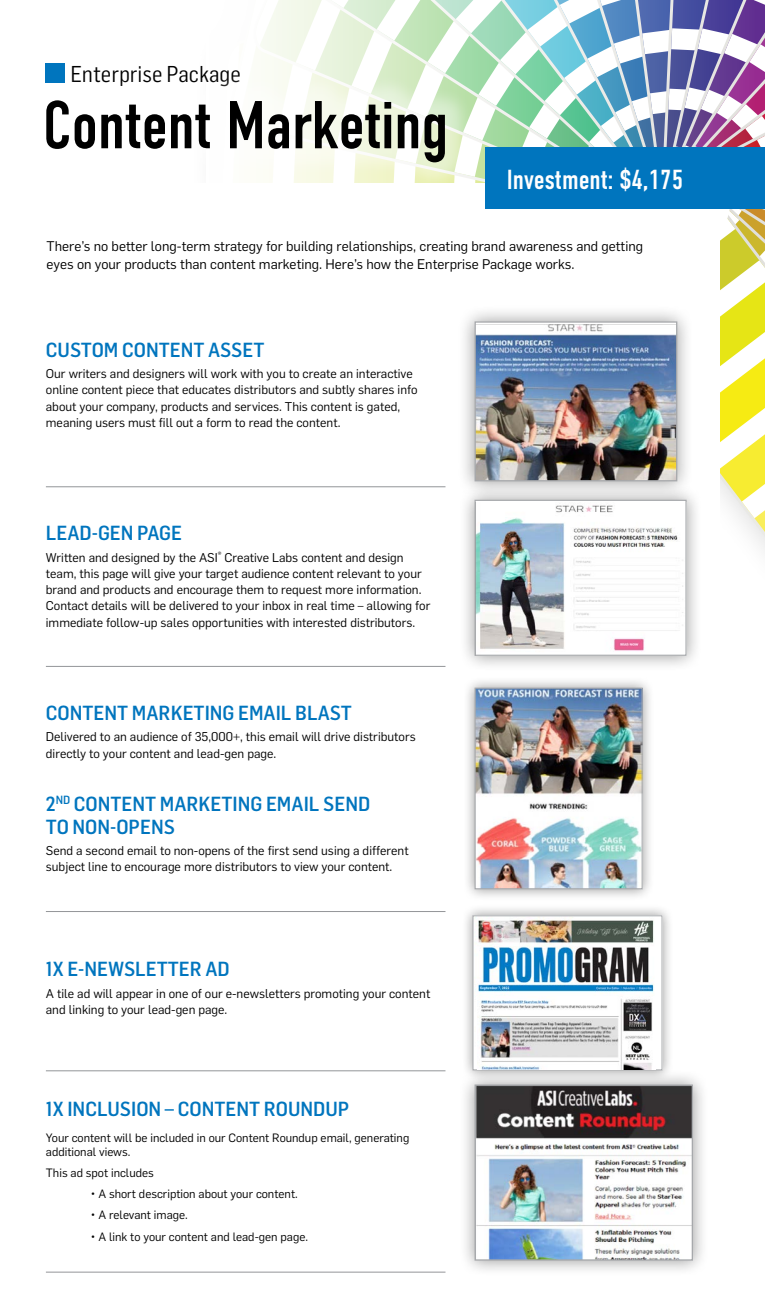
<style>
.page{position:relative;width:765px;height:1305px;background:#fff}
.page>*{position:absolute;margin:0;border:0;box-sizing:border-box;transform-origin:0 0}
.t1{font:67.5px "DIN Condensed";letter-spacing:-.01em;color:#000}
.t2{font:27.5px "DIN Condensed";color:#fff}
.t3{font:22.5px "Flama Semicondensed";color:#000}
.t4{font:500 20px/22.5px "Flama Semicondensed";color:#0075be}
.t5{font:13.75px/18.8px "Flama";color:#000}
.t6{font:12.5px/16.2px "Flama";color:#000}
.t7{font:11.88px/14.9px "Flama";color:#000}
</style>
<div class="page">
<svg style="left:720px;top:209px;width:45px;height:341px"></svg>
<svg style="left:260px;top:0;width:495px;height:183px"></svg>
<hr style="left:46px;top:486px;width:399px;height:1px;background:#939598">
<hr style="left:46px;top:666px;width:399px;height:1px;background:#939598">
<hr style="left:46px;top:911px;width:399px;height:1px;background:#939598">
<hr style="left:46px;top:1071px;width:399px;height:1px;background:#939598">
<hr style="left:46px;top:1272px;width:399px;height:1px;background:#939598">
<div style="left:17px;top:72px;width:457px;height:120px;background:#fff;opacity:.42"></div>
<div style="left:46px;top:64px;width:19px;height:19px;background:#0075be"></div>
<div style="left:463px;top:676px;width:191px;height:225px;background:#000;opacity:.4"></div>
<img style="left:477px;top:690px;width:164px;height:197px">
<div style="left:475px;top:688px;width:168px;height:201px;border:1px solid #a7a9ac"></div>
<div style="left:459px;top:484px;width:243px;height:188px;background:#000;opacity:.4"></div>
<img style="left:477px;top:502px;width:208px;height:152px">
<div style="left:475px;top:500px;width:212px;height:156px;border:1px solid #a7a9ac"></div>
<div style="left:458px;top:305px;width:237px;height:193px;background:#000;opacity:.4"></div>
<img style="left:477px;top:324px;width:198px;height:155px">
<div style="left:475px;top:321px;width:202px;height:160px;border:1px solid #a7a9ac"></div>
<div style="left:459px;top:1069px;width:250px;height:208px;background:#000;opacity:.4"></div>
<img style="left:477px;top:1086px;width:214px;height:173px">
<div style="left:475px;top:1084px;width:218px;height:177px;border:1px solid #a7a9ac"></div>
<div style="left:485px;top:148px;width:280px;height:61px;background:#0075be"></div>
<div style="left:461px;top:904px;width:213px;height:178px;background:#000;opacity:.4"></div>
<img style="left:475px;top:917px;width:183px;height:151px">
<div style="left:473px;top:915px;width:190px;height:155px;border:1px solid #a7a9ac"></div>
<img style="left:477px;top:996px;width:178px;height:73px">
<h3 class="t3" style="left:70px;top:59px;width:172px">Enterprise Package</h3>
<h1 class="t1" style="left:42px;top:87px;width:408px">Content Marketing</h1>
<h2 class="t2" style="left:507px;top:164px;width:178px">Investment: $4,175</h2>
<p class="t5" style="left:47px;top:236px;width:598px">There’s no better long-term strategy for building relationships, creating brand awareness and getting eyes on your products than content marketing. Here’s how the Enterprise Package works.</p>
<h3 class="t4" style="left:46px;top:337px;width:220px">CUSTOM CONTENT ASSET</h3>
<p class="t6" style="left:46px;top:365px;width:373px">Our writers and designers will work with you to create an interactive online content piece that educates distributors and subtly shares info about your company, products and services. This content is gated, meaning users must fill out a form to read the content.</p>
<h3 class="t4" style="left:46px;top:521px;width:138px">LEAD-GEN PAGE</h3>
<p class="t6" style="left:46px;top:548px;width:386px">Written and designed by the ASI<sup>®</sup> Creative Labs content and design team, this page will give your target audience content relevant to your brand and products and encourage them to request more information.<br>Contact details will be delivered to your inbox in real time – allowing for immediate follow-up sales opportunities with interested distributors.</p>
<h3 class="t4" style="left:46px;top:700px;width:307px">CONTENT MARKETING EMAIL BLAST</h3>
<p class="t6" style="left:46px;top:728px;width:371px">Delivered to an audience of 35,000+, this email will drive distributors directly to your content and lead-gen page.</p>
<h3 class="t4" style="left:46px;top:792px;width:326px">2<sup>ND</sup> CONTENT MARKETING EMAIL SEND<br>TO NON-OPENS</h3>
<p class="t6" style="left:46px;top:842px;width:364px">Send a second email to non-opens of the first send using a different subject line to encourage more distributors to view your content.</p>
<h3 class="t4" style="left:46px;top:957px;width:185px">1X E-NEWSLETTER AD</h3>
<p class="t6" style="left:46px;top:984px;width:386px">A tile ad will appear in one of our e-newsletters promoting your content and linking to your lead-gen page.</p>
<h3 class="t4" style="left:46px;top:1097px;width:305px">1X INCLUSION – CONTENT ROUNDUP</h3>
<p class="t7" style="left:46px;top:1129px;width:365px">Your content will be included in our Content Roundup email, generating additional views.</p>
<p class="t7" style="left:46px;top:1165px;width:110px">This ad spot includes</p>
<p class="t7" style="left:91px;top:1186px;width:208px">• A short description about your content.</p>
<p class="t7" style="left:91px;top:1207px;width:98px">• A relevant image.</p>
<p class="t7" style="left:91px;top:1228px;width:219px">• A link to your content and lead-gen page.</p>
</div>
